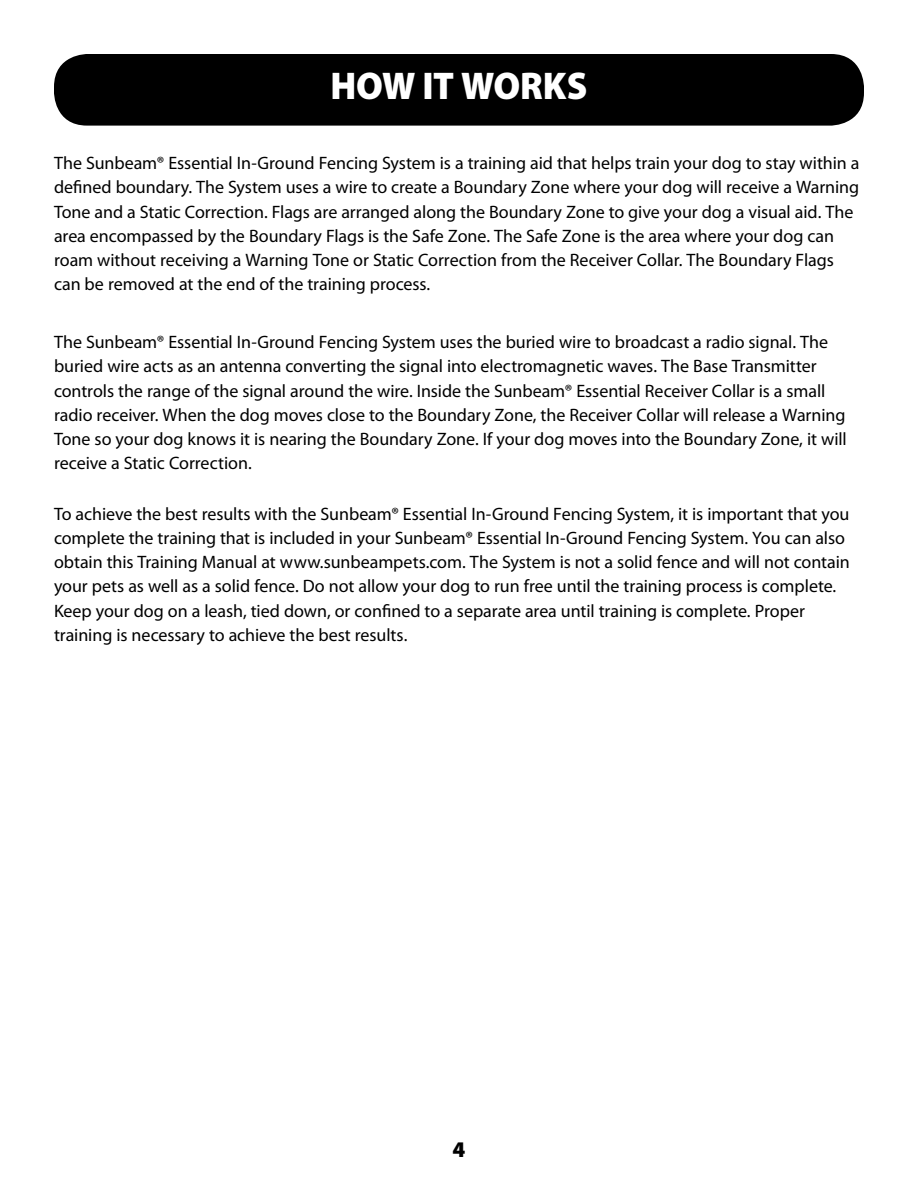
<style>
.page{position:relative;width:918px;height:1188px;background:#fff}
.page>*{position:absolute;margin:0;border:0;box-sizing:border-box;transform-origin:0 0}
.t1{font:900 38.85px "Myriad Pro";letter-spacing:-.01em;color:#fff;scale:.95 1}
.t2{font:900 22.5px "Myriad Pro";color:#000}
.t3{font:18px/24.3px "Myriad Pro";letter-spacing:-.005em;color:#000}
</style>
<div class="page">
<div style="left:54px;top:54px;width:810px;height:72px;background:#000;border-radius:33px"></div>
<h1 class="t1" style="left:331px;top:60px;width:272px">HOW IT WORKS</h1>
<p class="t3" style="left:54px;top:151px;width:807px">The Sunbeam® Essential In-Ground Fencing System is a training aid that helps train your dog to stay within a defined boundary. The System uses a wire to create a Boundary Zone where your dog will receive a Warning Tone and a Static Correction. Flags are arranged along the Boundary Zone to give your dog a visual aid. The area encompassed by the Boundary Flags is the Safe Zone. The Safe Zone is the area where your dog can roam without receiving a Warning Tone or Static Correction from the Receiver Collar. The Boundary Flags can be removed at the end of the training process.</p>
<p class="t3" style="left:54px;top:330px;width:794px">The Sunbeam® Essential In-Ground Fencing System uses the buried wire to broadcast a radio signal. The buried wire acts as an antenna converting the signal into electromagnetic waves. The Base Transmitter controls the range of the signal around the wire. Inside the Sunbeam® Essential Receiver Collar is a small radio receiver. When the dog moves close to the Boundary Zone, the Receiver Collar will release a Warning Tone so your dog knows it is nearing the Boundary Zone. If your dog moves into the Boundary Zone, it will receive a Static Correction.</p>
<p class="t3" style="left:54px;top:501px;width:797px">To achieve the best results with the Sunbeam® Essential In-Ground Fencing System, it is important that you complete the training that is included in your Sunbeam® Essential In-Ground Fencing System. You can also obtain this Training Manual at www.sunbeampets.com. The System is not a solid fence and will not contain your pets as well as a solid fence. Do not allow your dog to run free until the training process is complete.<br>Keep your dog on a leash, tied down, or confined to a separate area until training is complete. Proper training is necessary to achieve the best results.</p>
<p class="t2" style="left:453px;top:1135px;width:14px">4</p>
</div>
